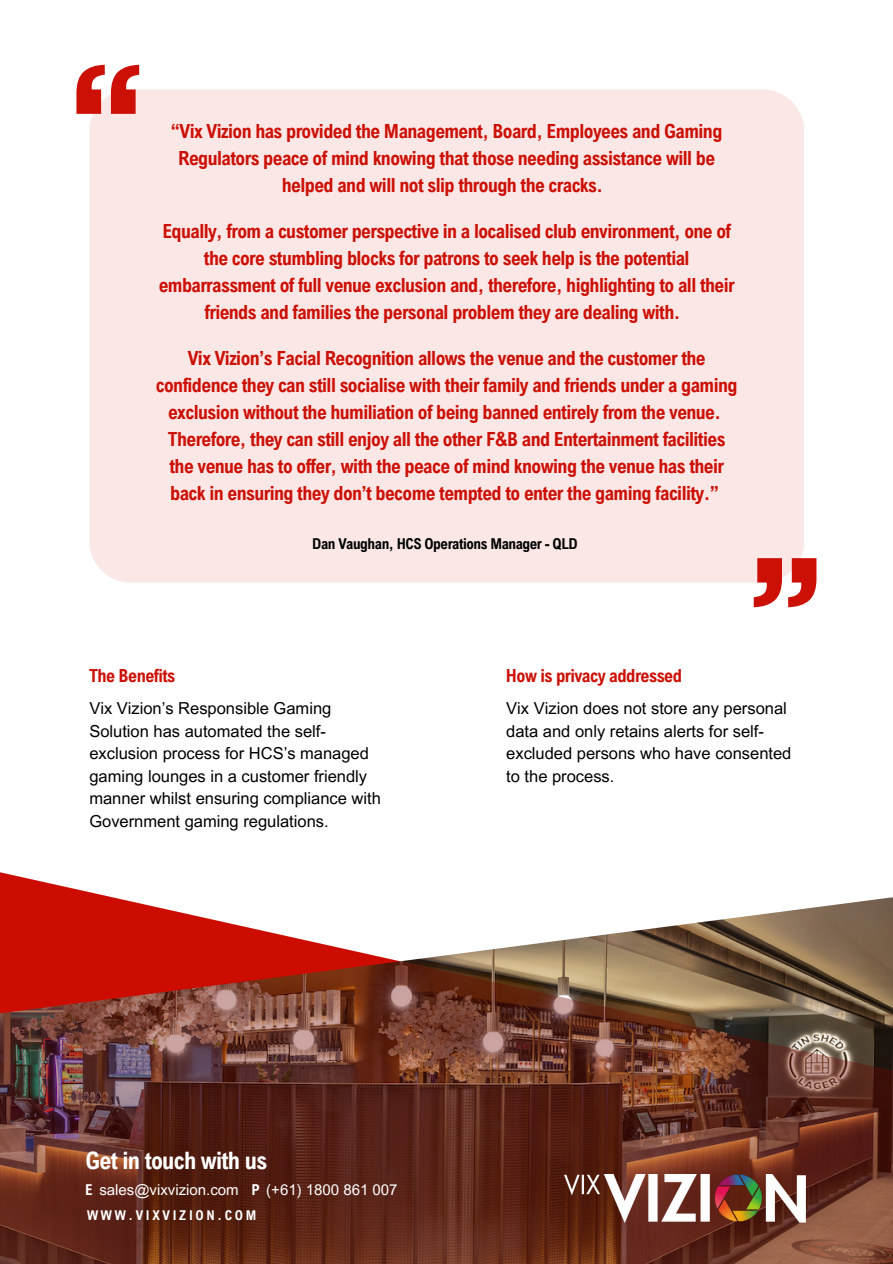
<style>
.page{position:relative;width:893px;height:1264px;background:#fff}
.page>*{position:absolute;margin:0;border:0;box-sizing:border-box;transform-origin:0 0}
.t1{font:700 24px "Arial Nova Cond";letter-spacing:-.03em;color:#fff}
.t2{font:700 19.5px/27px "Arial Nova Cond";letter-spacing:-.03em;color:#cc1006;text-align:center}
.t3{font:700 18px "Arial Nova Cond";letter-spacing:-.03em;color:#cc1006}
.t4{font:16.5px/22.5px "Arial MT Pro";color:#000}
.t5{font:15px "Arial MT Pro";color:#fff}
.t6{font:700 15px "Arial Nova Cond";letter-spacing:-.03em;color:#000}
.t7{font:700 13.5px "Arial Nova Cond";letter-spacing:.2em;color:#fff}
.s1{font-family:"Arial Nova Cond";font-weight:700}
</style>
<div class="page">
<div style="left:89px;top:89px;width:715px;height:493px;background:#fae7e6"></div>
<svg style="left:76px;top:65px;width:63px;height:49px"></svg>
<svg style="left:753px;top:558px;width:63px;height:49px"></svg>
<img style="left:0;top:872px;width:892px;height:391px">
<img style="left:564px;top:1174px;width:241px;height:48px">
<p class="t2" style="left:171px;top:117px;width:553px">“Vix Vizion has provided the Management, Board, Employees and Gaming<br>Regulators peace of mind knowing that those needing assistance will be helped and will not slip through the cracks.</p>
<p class="t2" style="left:159px;top:217px;width:577px">Equally, from a customer perspective in a localised club environment, one of the core stumbling blocks for patrons to seek help is the potential embarrassment of full venue exclusion and, therefore, highlighting to all their friends and families the personal problem they are dealing with.</p>
<p class="t2" style="left:156px;top:344px;width:583px">Vix Vizion’s Facial Recognition allows the venue and the customer the confidence they can still socialise with their family and friends under a gaming exclusion without the humiliation of being banned entirely from the venue.<br>Therefore, they can still enjoy all the other F&amp;B and Entertainment facilities the venue has to offer, with the peace of mind knowing the venue has their back in ensuring they don’t become tempted to enter the gaming facility.”</p>
<p class="t6" style="left:312px;top:534px;width:267px">Dan Vaughan, HCS Operations Manager - QLD</p>
<p class="t3" style="left:89px;top:664px;width:88px">The Benefits</p>
<p class="t4" style="left:89px;top:699px;width:293px">Vix Vizion’s Responsible Gaming Solution has automated the self&shy;exclusion process for HCS’s managed gaming lounges in a customer friendly manner whilst ensuring compliance with Government gaming regulations.</p>
<p class="t3" style="left:506px;top:664px;width:178px">How is privacy addressed</p>
<p class="t4" style="left:506px;top:699px;width:287px">Vix Vizion does not store any personal data and only retains alerts for self&shy;excluded persons who have consented to the process.</p>
<p class="t1" style="left:85px;top:1145px;width:183px">Get in touch with us</p>
<p class="t5" style="left:85px;top:1184px;width:155px"><span class="s1">E</span> sales@vixvizion.com</p>
<p class="t5" style="left:251px;top:1184px;width:148px"><span class="s1">P</span> (+61) 1800 861 007</p>
<p class="t7" style="left:87px;top:1206px;width:171px">WWW.VIXVIZION.COM</p>
</div>
